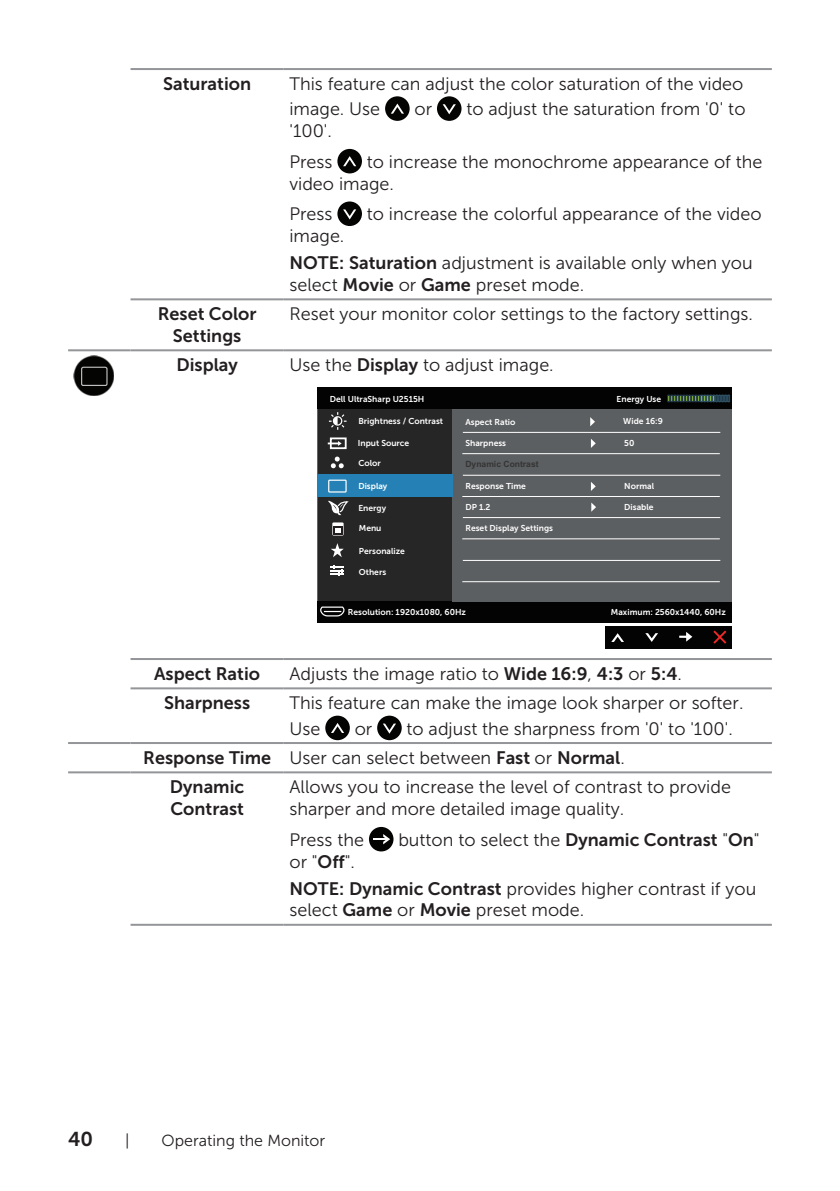
<style>
.page{position:relative;width:840px;height:1191px;background:#fff}
.page>*{position:absolute;margin:0;border:0;box-sizing:border-box;transform-origin:0 0}
.t1{font:20px "Museo Sans For Dell 700";color:#231f20}
.text_OSD_table{font:18px/21.6px "Museo Sans For Dell 300";color:#231f20}
.text_OSD_table-2{font:18px/21.6px "Museo Sans For Dell 700";color:#231f20;text-align:center}
.t2{font:16px "Museo Sans For Dell 300";color:#231f20}
.t3{font:8.6px "Museo Sans For Dell 700";color:#fff}
.t4{font:700 8.6px "Arial";color:#343434}
.s1{font-family:"Museo Sans For Dell 700"}
</style>
<div class="page">
<hr style="left:130px;top:68px;width:153px;height:2px;background:#939598">
<hr style="left:283px;top:68px;width:488px;height:2px;background:#939598">
<hr style="left:130px;top:298px;width:153px;height:2px;background:#939598">
<hr style="left:283px;top:298px;width:488px;height:2px;background:#939598">
<hr style="left:68px;top:349px;width:62px;height:2px;background:#939598">
<hr style="left:130px;top:349px;width:153px;height:2px;background:#939598">
<hr style="left:283px;top:349px;width:488px;height:2px;background:#939598">
<hr style="left:130px;top:658px;width:153px;height:2px;background:#939598">
<hr style="left:283px;top:658px;width:488px;height:2px;background:#939598">
<hr style="left:130px;top:687px;width:153px;height:2px;background:#939598">
<hr style="left:283px;top:687px;width:488px;height:2px;background:#939598">
<hr style="left:68px;top:742px;width:62px;height:2px;background:#939598">
<hr style="left:130px;top:742px;width:153px;height:2px;background:#939598">
<hr style="left:283px;top:742px;width:488px;height:2px;background:#939598">
<hr style="left:68px;top:771px;width:62px;height:2px;background:#939598">
<hr style="left:130px;top:771px;width:153px;height:2px;background:#939598">
<hr style="left:283px;top:771px;width:488px;height:2px;background:#939598">
<hr style="left:130px;top:923px;width:153px;height:2px;background:#939598">
<hr style="left:283px;top:923px;width:488px;height:2px;background:#939598">
<div style="left:385px;top:96px;width:24px;height:25px;background:#040503;border-radius:50%"></div>
<svg style="left:391px;top:104px;width:13px;height:10px"></svg>
<div style="left:436px;top:96px;width:25px;height:25px;background:#040503;border-radius:50%"></div>
<svg style="left:442px;top:104px;width:13px;height:10px"></svg>
<div style="left:337px;top:149px;width:25px;height:24px;background:#040503;border-radius:50%"></div>
<svg style="left:343px;top:156px;width:13px;height:10px"></svg>
<div style="left:337px;top:201px;width:25px;height:25px;background:#040503;border-radius:50%"></div>
<svg style="left:343px;top:209px;width:13px;height:10px"></svg>
<img style="left:74px;top:356px;width:39px;height:40px">
<div style="left:605px;top:626px;width:126px;height:23px;background:#030303"></div>
<svg style="left:611px;top:633px;width:12px;height:9px"></svg>
<svg style="left:645px;top:633px;width:12px;height:9px"></svg>
<svg style="left:713px;top:630px;width:13px;height:13px"></svg>
<svg style="left:679px;top:632px;width:13px;height:9px"></svg>
<div style="left:316px;top:387px;width:415px;height:236px;background:#262626"></div>
<div style="left:317px;top:387px;width:414px;height:22px;background:#030303"></div>
<div style="left:317px;top:601px;width:414px;height:22px;background:#030303"></div>
<div style="left:451px;top:409px;width:280px;height:192px;background:#5c5f61"></div>
<svg style="left:667px;top:394px;width:62px;height:8px"></svg>
<hr style="left:462px;top:432px;width:258px;height:1px;background:#fff">
<hr style="left:462px;top:453px;width:257px;height:1px;background:#fff">
<hr style="left:462px;top:475px;width:258px;height:1px;background:#fff">
<hr style="left:462px;top:496px;width:257px;height:1px;background:#fff">
<hr style="left:462px;top:517px;width:258px;height:1px;background:#fff">
<hr style="left:462px;top:538px;width:257px;height:1px;background:#fff">
<hr style="left:462px;top:560px;width:258px;height:1px;background:#fff">
<hr style="left:462px;top:581px;width:257px;height:1px;background:#fff">
<div style="left:317px;top:474px;width:135px;height:22px;background:#2581b5"></div>
<svg style="left:590px;top:417px;width:4px;height:9px"></svg>
<svg style="left:591px;top:439px;width:4px;height:9px"></svg>
<svg style="left:591px;top:482px;width:4px;height:9px"></svg>
<svg style="left:591px;top:502px;width:4px;height:10px"></svg>
<div style="left:330px;top:437px;width:16px;height:12px;border:2px solid #fff"></div>
<svg style="left:327px;top:441px;width:14px;height:5px"></svg>
<svg style="left:330px;top:456px;width:13px;height:12px"></svg>
<svg style="left:328px;top:500px;width:20px;height:15px"></svg>
<div style="left:332px;top:522px;width:11px;height:13px;background:#fff"></div>
<svg style="left:333px;top:526px;width:9px;height:8px"></svg>
<svg style="left:335px;top:528px;width:5px;height:5px"></svg>
<svg style="left:330px;top:565px;width:14px;height:11px"></svg>
<svg style="left:331px;top:543px;width:12px;height:14px"></svg>
<svg style="left:328px;top:412px;width:19px;height:18px"></svg>
<div style="left:328px;top:479px;width:18px;height:14px;border:1px solid #fff"></div>
<svg style="left:320px;top:607px;width:25px;height:10px"></svg>
<div style="left:325px;top:715px;width:24px;height:25px;background:#040503;border-radius:50%"></div>
<svg style="left:331px;top:723px;width:13px;height:10px"></svg>
<div style="left:377px;top:715px;width:24px;height:25px;background:#040503;border-radius:50%"></div>
<svg style="left:383px;top:723px;width:13px;height:10px"></svg>
<div style="left:369px;top:827px;width:24px;height:24px;background:#040503;border-radius:50%"></div>
<svg style="left:373px;top:834px;width:17px;height:10px"></svg>
<p class="text_OSD_table-2" style="left:163px;top:73px;width:89px">Saturation</p>
<p class="text_OSD_table" style="left:289px;top:71px;width:455px;line-height:25.2px">This feature can adjust the color saturation of the video image. Use</p>
<p class="text_OSD_table" style="left:414px;top:98px;width:19px">or</p>
<p class="text_OSD_table" style="left:466px;top:98px;width:280px">to adjust the saturation from '0' to</p>
<p class="text_OSD_table" style="left:289px;top:120px;width:44px">'100'.</p>
<p class="text_OSD_table" style="left:289px;top:151px;width:45px">Press</p>
<p class="text_OSD_table" style="left:289px;top:151px;width:474px;text-indent:77px">to increase the monochrome appearance of the video image.</p>
<p class="text_OSD_table" style="left:289px;top:204px;width:45px">Press</p>
<p class="text_OSD_table" style="left:366px;top:204px;width:396px">to increase the colorful appearance of the video</p>
<p class="text_OSD_table" style="left:289px;top:225px;width:56px">image.</p>
<p class="text_OSD_table" style="left:289px;top:252px;width:464px"><span class="s1">NOTE: Saturation</span> adjustment is available only when you select <span class="s1">Movie</span> or <span class="s1">Game</span> preset mode.</p>
<p class="text_OSD_table-2" style="left:158px;top:303px;width:100px">Reset Color<br>Settings</p>
<p class="text_OSD_table" style="left:289px;top:303px;width:464px">Reset your monitor color settings to the factory settings.</p>
<p class="text_OSD_table-2" style="left:176px;top:354px;width:63px">Display</p>
<p class="text_OSD_table" style="left:289px;top:354px;width:266px">Use the <span class="s1">Display</span> to adjust image.</p>
<p class="t3" style="left:329px;top:394px;width:96px">Dell UltraSharp U2515H</p>
<p class="t3" style="left:616px;top:394px;width:46px">Energy Use</p>
<p class="t3" style="left:358px;top:416px;width:86px">Brightness / Contrast</p>
<p class="t3" style="left:357px;top:438px;width:53px">Input Source</p>
<p class="t3" style="left:358px;top:458px;width:24px">Color</p>
<p class="t3" style="left:358px;top:481px;width:31px">Display</p>
<p class="t3" style="left:358px;top:503px;width:29px">Energy</p>
<p class="t3" style="left:358px;top:523px;width:24px">Menu</p>
<p class="t3" style="left:358px;top:567px;width:29px">Others</p>
<p class="t3" style="left:623px;top:416px;width:41px">Wide 16:9</p>
<p class="t3" style="left:624px;top:438px;width:12px">50</p>
<p class="t3" style="left:465px;top:417px;width:52px">Aspect Ratio</p>
<p class="t3" style="left:465px;top:438px;width:42px">Sharpness</p>
<p class="t4" style="left:465px;top:458px;width:75px">Dynamic Contrast</p>
<p class="t3" style="left:465px;top:481px;width:62px">Response Time</p>
<p class="t3" style="left:624px;top:481px;width:31px">Normal</p>
<p class="t3" style="left:465px;top:502px;width:27px">DP 1.2</p>
<p class="t3" style="left:624px;top:502px;width:31px">Disable</p>
<p class="t3" style="left:465px;top:523px;width:89px">Reset Display Settings</p>
<p class="t3" style="left:358px;top:546px;width:48px">Personalize</p>
<p class="t3" style="left:348px;top:607px;width:119px">Resolution: 1920x1080, 60Hz</p>
<p class="t3" style="left:610px;top:607px;width:116px">Maximum: 2560x1440, 60Hz</p>
<p class="text_OSD_table-2" style="left:154px;top:663px;width:107px">Aspect Ratio</p>
<p class="text_OSD_table" style="left:289px;top:663px;width:394px">Adjusts the image ratio to <span class="s1">Wide 16:9</span>, <span class="s1">4:3</span> or <span class="s1">5:4</span>.</p>
<p class="text_OSD_table-2" style="left:164px;top:692px;width:87px">Sharpness</p>
<p class="text_OSD_table" style="left:289px;top:690px;width:455px;line-height:25.2px">This feature can make the image look sharper or softer.<br>Use</p>
<p class="text_OSD_table" style="left:354px;top:718px;width:19px">or</p>
<p class="text_OSD_table" style="left:406px;top:718px;width:327px">to adjust the sharpness from '0' to '100'.</p>
<p class="text_OSD_table-2" style="left:143px;top:747px;width:129px">Response Time</p>
<p class="text_OSD_table" style="left:289px;top:747px;width:336px">User can select between <span class="s1">Fast</span> or <span class="s1">Normal</span>.</p>
<p class="text_OSD_table-2" style="left:170px;top:776px;width:76px;text-align:left">Dynamic<br>Contrast</p>
<p class="text_OSD_table" style="left:289px;top:776px;width:443px">Allows you to increase the level of contrast to provide sharper and more detailed image quality.</p>
<p class="text_OSD_table" style="left:289px;top:829px;width:76px">Press the</p>
<p class="text_OSD_table" style="left:398px;top:829px;width:362px">button to select the <span class="s1">Dynamic Contrast</span> "<span class="s1">On</span>"</p>
<p class="text_OSD_table" style="left:289px;top:850px;width:67px">or "<span class="s1">Off</span>".</p>
<p class="text_OSD_table" style="left:289px;top:878px;width:468px"><span class="s1">NOTE: Dynamic Contrast</span> provides higher contrast if you select <span class="s1">Game</span> or <span class="s1">Movie</span> preset mode.</p>
<p class="t1" style="left:68px;top:1127px;width:26px">40</p>
<p class="t2" style="left:125px;top:1131px;width:6px">|</p>
<p class="t2" style="left:161px;top:1131px;width:165px">Operating the Monitor</p>
</div>
